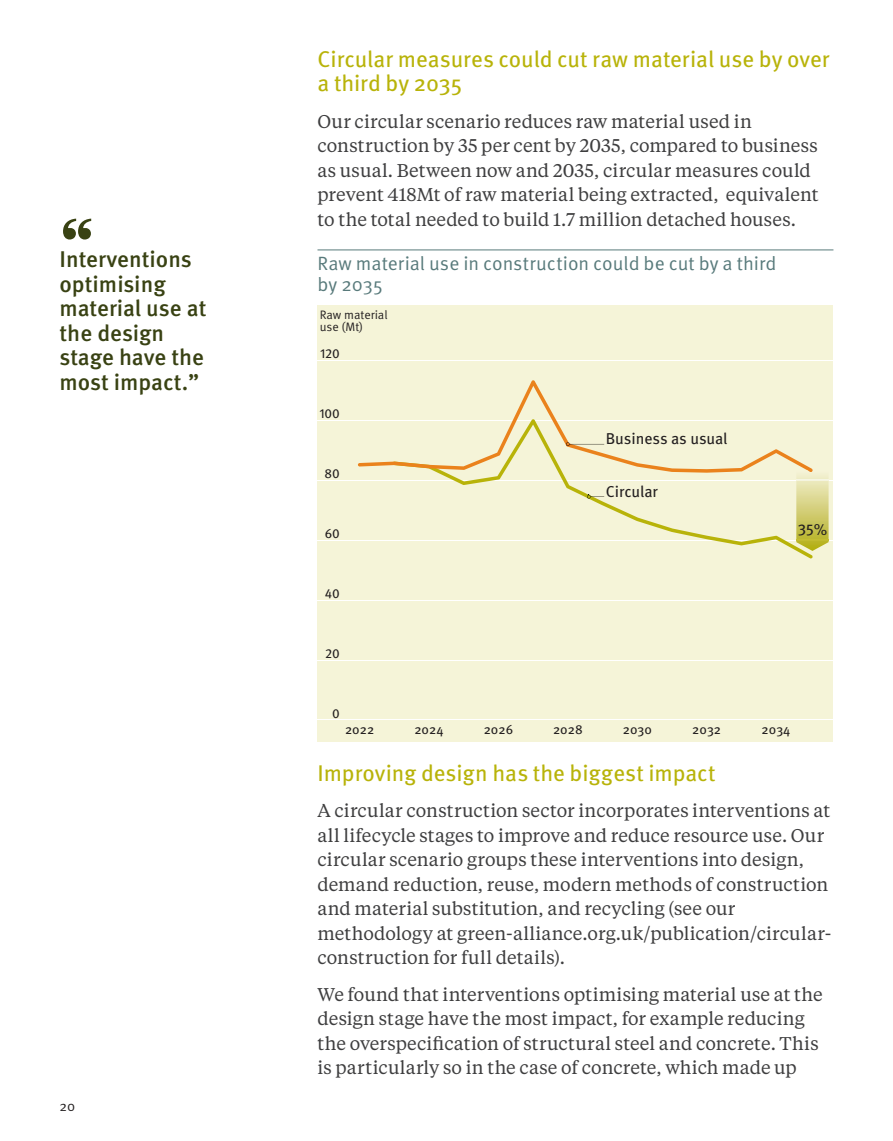
<style>
.page{position:relative;width:893px;height:1141px;background:#fff}
.page>*{position:absolute;margin:0;border:0;box-sizing:border-box;transform-origin:0 0}
.Quote_marks_Tiempos{font:87.5px "Tiempos Headline";color:#394213}
.Subheading_level_one{font:22.75px/24.5px "Meta Pro";letter-spacing:-.005em;color:#b8b309}
.Quotes_Meta_medium{font:500 22.75px/24.5px "Meta Pro";color:#394213}
.Graph_titles{font:19.25px/21px "Meta Pro Norm";color:#587a7b}
.TEXT_TIEMPOS_10_5pt{font:18.38px/24.5px "Tiempos Text";letter-spacing:.005em;color:#3e3e3f}
.t1{font:15.75px "Meta Pro";letter-spacing:-.005em;color:#231f20}
.t2{font:14px "Meta Pro Norm";color:#231f20}
.t3{font:13.12px "Meta Pro";color:#231f20}
.t4{font:12.25px/12.2px "Meta Pro Norm";letter-spacing:-.005em;color:#231f20}
</style>
<div class="page">
<hr style="left:317px;top:249px;width:516px;height:1px;background:#587a7b">
<div style="left:317px;top:305px;width:516px;height:437px;background:#f5f4d8"></div>
<hr style="left:317px;top:720px;width:516px;height:1px;background:#fff">
<hr style="left:317px;top:660px;width:516px;height:1px;background:#fff">
<hr style="left:317px;top:600px;width:516px;height:1px;background:#fff">
<hr style="left:317px;top:540px;width:516px;height:1px;background:#fff">
<hr style="left:317px;top:480px;width:516px;height:1px;background:#fff">
<hr style="left:317px;top:420px;width:516px;height:1px;background:#fff">
<hr style="left:317px;top:360px;width:516px;height:1px;background:#fff">
<svg style="left:438px;top:473px;width:375px;height:86px"></svg>
<svg style="left:358px;top:380px;width:455px;height:93px"></svg>
<svg style="left:566px;top:442px;width:38px;height:4px"></svg>
<svg style="left:587px;top:495px;width:17px;height:4px"></svg>
<svg style="left:796px;top:470px;width:33px;height:81px"></svg>
<p class="Quote_marks_Tiempos" style="left:60px;top:194px;width:36px">“</p>
<p class="Quotes_Meta_medium" style="left:60px;top:245px;width:148px">Interventions optimising material use at the design stage have the most impact.”</p>
<p class="t2" style="left:60px;top:1096px;width:17px">20</p>
<p class="Subheading_level_one" style="left:317px;top:45px;width:514px">Circular measures could cut raw material use by over a third by 2035</p>
<p class="TEXT_TIEMPOS_10_5pt" style="left:317px;top:108px;width:503px">Our circular scenario reduces raw material used in construction by 35 per cent by 2035, compared to business as usual. Between now and 2035, circular measures could prevent 418Mt of raw material being extracted, equivalent to the total needed to build 1.7 million detached houses.</p>
<p class="Graph_titles" style="left:317px;top:252px;width:460px">Raw material use in construction could be cut by a third by 2035</p>
<p class="t4" style="left:320px;top:308px;width:70px">Raw material use (Mt)</p>
<p class="t3" style="left:320px;top:344px;width:21px">120</p>
<p class="t3" style="left:319px;top:404px;width:22px">100</p>
<p class="t3" style="left:325px;top:464px;width:17px">80</p>
<p class="t3" style="left:325px;top:523px;width:17px">60</p>
<p class="t3" style="left:325px;top:583px;width:17px">40</p>
<p class="t3" style="left:325px;top:643px;width:16px">20</p>
<p class="t1" style="left:606px;top:427px;width:123px">Business as usual</p>
<p class="t1" style="left:606px;top:479px;width:54px">Circular</p>
<p class="t1" style="left:798px;top:518px;width:31px">35%</p>
<p class="t3" style="left:332px;top:703px;width:9px">0</p>
<p class="t3" style="left:345px;top:719px;width:31px">2022</p>
<p class="t3" style="left:414px;top:719px;width:31px">2024</p>
<p class="t3" style="left:484px;top:719px;width:31px">2026</p>
<p class="t3" style="left:553px;top:719px;width:31px">2028</p>
<p class="t3" style="left:623px;top:719px;width:31px">2030</p>
<p class="t3" style="left:692px;top:719px;width:30px">2032</p>
<p class="t3" style="left:762px;top:719px;width:31px">2034</p>
<p class="Subheading_level_one" style="left:317px;top:759px;width:400px">Improving design has the biggest impact</p>
<p class="TEXT_TIEMPOS_10_5pt" style="left:317px;top:798px;width:515px">A circular construction sector incorporates interventions at all lifecycle stages to improve and reduce resource use. Our circular scenario groups these interventions into design, demand reduction, reuse, modern methods of construction and material substitution, and recycling (see our methodology at green-alliance.org.uk/publication/circular&shy;construction for full details).</p>
<p class="TEXT_TIEMPOS_10_5pt" style="left:317px;top:981px;width:507px">We found that interventions optimising material use at the design stage have the most impact, for example reducing the overspecification of structural steel and concrete. This is particularly so in the case of concrete, which made up</p>
</div>
